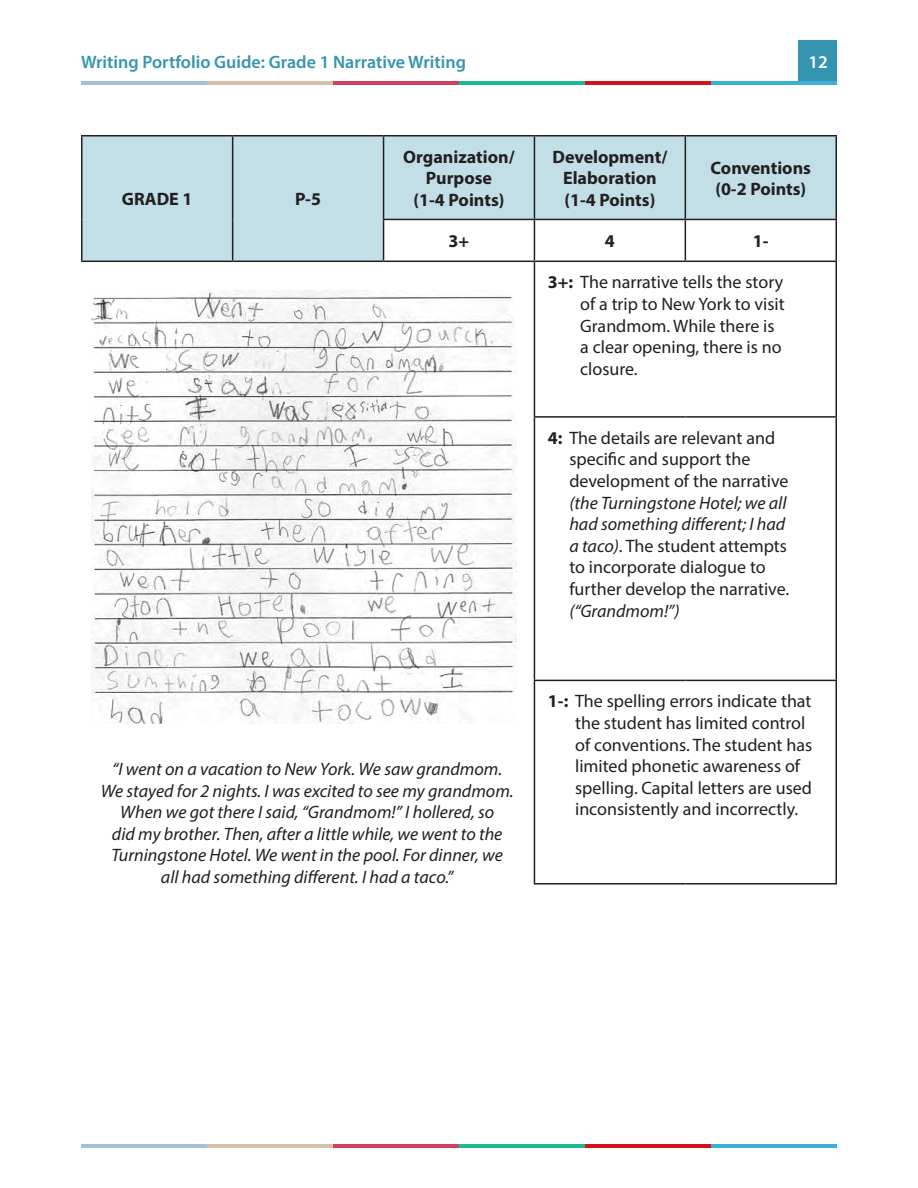
<style>
.page{position:relative;width:918px;height:1188px;background:#fff}
.page>*{position:absolute;margin:0;border:0;box-sizing:border-box;transform-origin:0 0}
.t1{font:18px/21.6px "Myriad Pro";color:#231f20}
.t2{font:italic 18px/21.6px "Myriad Pro";color:#231f20;text-align:center}
.t3{font:700 18px/21.6px "Myriad Pro";color:#231f20;text-align:center}
.t4{font:600 18px "Myriad Pro";color:#3594b0}
.t5{font:600 18px "Myriad Pro";color:#fff}
.s1{font-weight:700}
.s2{font-style:italic}
</style>
<div class="page">
<div style="left:798px;top:40px;width:39px;height:41px;background:#3594b0"></div>
<hr style="left:81px;top:81px;width:126px;height:4px;background:#a6bed6">
<hr style="left:333px;top:81px;width:126px;height:4px;background:#d14061">
<hr style="left:711px;top:81px;width:126px;height:4px;background:#3bb1d5">
<hr style="left:207px;top:81px;width:126px;height:4px;background:#d8bfa9">
<hr style="left:585px;top:81px;width:126px;height:4px;background:#d2121d">
<hr style="left:459px;top:81px;width:126px;height:4px;background:#1bbd8e">
<hr style="left:81px;top:1144px;width:126px;height:4px;background:#a6bed6">
<hr style="left:333px;top:1144px;width:126px;height:4px;background:#d14061">
<hr style="left:711px;top:1144px;width:126px;height:4px;background:#3bb1d5">
<hr style="left:207px;top:1144px;width:126px;height:4px;background:#d8bfa9">
<hr style="left:585px;top:1144px;width:126px;height:4px;background:#d2121d">
<hr style="left:459px;top:1144px;width:126px;height:4px;background:#1bbd8e">
<svg style="left:82px;top:136px;width:754px;height:125px;fill:#c2dfe7"></svg>
<hr style="left:534px;top:220px;width:1px;height:41px;background:#231f20">
<hr style="left:685px;top:220px;width:1px;height:41px;background:#231f20">
<hr style="left:836px;top:220px;width:1px;height:41px;background:#231f20">
<hr style="left:384px;top:261px;width:150px;height:1px;background:#231f20">
<hr style="left:534px;top:261px;width:151px;height:1px;background:#231f20">
<hr style="left:685px;top:261px;width:152px;height:1px;background:#231f20">
<hr style="left:81px;top:135px;width:152px;height:1px;background:#231f20">
<hr style="left:81px;top:136px;width:1px;height:83px;background:#231f20">
<hr style="left:81px;top:219px;width:1px;height:42px;background:#231f20">
<hr style="left:81px;top:261px;width:152px;height:1px;background:#231f20">
<hr style="left:233px;top:135px;width:151px;height:1px;background:#231f20">
<hr style="left:232px;top:136px;width:1px;height:83px;background:#231f20">
<hr style="left:232px;top:219px;width:1px;height:42px;background:#231f20">
<hr style="left:383px;top:220px;width:1px;height:41px;background:#231f20">
<hr style="left:233px;top:261px;width:151px;height:1px;background:#231f20">
<hr style="left:384px;top:135px;width:150px;height:1px;background:#231f20">
<hr style="left:383px;top:136px;width:1px;height:83px;background:#231f20">
<hr style="left:383px;top:219px;width:151px;height:1px;background:#231f20">
<hr style="left:534px;top:135px;width:151px;height:1px;background:#231f20">
<hr style="left:534px;top:136px;width:1px;height:83px;background:#231f20">
<hr style="left:534px;top:219px;width:151px;height:1px;background:#231f20">
<hr style="left:685px;top:135px;width:152px;height:1px;background:#231f20">
<hr style="left:685px;top:136px;width:1px;height:83px;background:#231f20">
<hr style="left:836px;top:136px;width:1px;height:83px;background:#231f20">
<hr style="left:685px;top:219px;width:152px;height:1px;background:#231f20">
<hr style="left:534px;top:262px;width:1px;height:154px;background:#231f20">
<hr style="left:836px;top:262px;width:1px;height:154px;background:#231f20">
<hr style="left:534px;top:416px;width:151px;height:2px;background:#231f20">
<hr style="left:534px;top:418px;width:1px;height:262px;background:#231f20">
<hr style="left:685px;top:416px;width:152px;height:2px;background:#231f20">
<hr style="left:836px;top:418px;width:1px;height:262px;background:#231f20">
<hr style="left:534px;top:680px;width:151px;height:1px;background:#231f20">
<hr style="left:534px;top:681px;width:1px;height:202px;background:#231f20">
<hr style="left:685px;top:680px;width:152px;height:1px;background:#231f20">
<hr style="left:836px;top:681px;width:1px;height:202px;background:#231f20">
<hr style="left:534px;top:883px;width:151px;height:2px;background:#231f20">
<hr style="left:685px;top:883px;width:152px;height:2px;background:#231f20">
<img style="left:92px;top:291px;width:425px;height:433px">
<p class="t4" style="left:81px;top:50px;width:387px">Writing Portfolio Guide: Grade 1 Narrative Writing</p>
<p class="t5" style="left:809px;top:50px;width:21px">12</p>
<p class="t3" style="left:122px;top:188px;width:72px">GRADE 1</p>
<p class="t3" style="left:295px;top:188px;width:28px">P-5</p>
<p class="t3" style="left:403px;top:145px;width:113px">Organization/<br>Purpose<br>(1-4 Points)</p>
<p class="t3" style="left:553px;top:145px;width:116px">Development/<br>Elaboration (1-4 Points)</p>
<p class="t3" style="left:711px;top:156px;width:102px">Conventions</p>
<p class="t3" style="left:715px;top:178px;width:92px">(0-2 Points)</p>
<p class="t3" style="left:449px;top:230px;width:22px">3+</p>
<p class="t3" style="left:605px;top:230px;width:11px">4</p>
<p class="t3" style="left:753px;top:230px;width:17px">1-</p>
<p class="t1" style="left:580px;top:271px;width:206px;text-indent:-32px"><span class="s1">3+:</span> The narrative tells the story of a trip to New York to visit<br>Grandmom. While there is a clear opening, there is no closure.</p>
<p class="t1" style="left:569px;top:427px;width:221px;text-indent:-21px"><span class="s1">4:</span> The details are relevant and specific and support the development of the narrative <span class="s2">(the Turningstone Hotel; we all had something different; I had a taco)</span>. The student attempts to incorporate dialogue to further develop the narrative. <span class="s2">(“Grandmom!”)</span></p>
<p class="t2" style="left:101px;top:758px;width:414px">“I went on a vacation to New York. We saw grandmom.<br>We stayed for 2 nights. I was excited to see my grandmom.<br>When we got there I said, “Grandmom!” I hollered, so<br>did my brother. Then, after a little while, we went to the Turningstone Hotel. We went in the pool. For dinner, we all had something different. I had a taco.”</p>
<p class="t1" style="left:575px;top:690px;width:239px;text-indent:-27px"><span class="s1">1-:</span> The spelling errors indicate that the student has limited control of conventions. The student has limited phonetic awareness of spelling. Capital letters are used inconsistently and incorrectly.</p>
</div>
